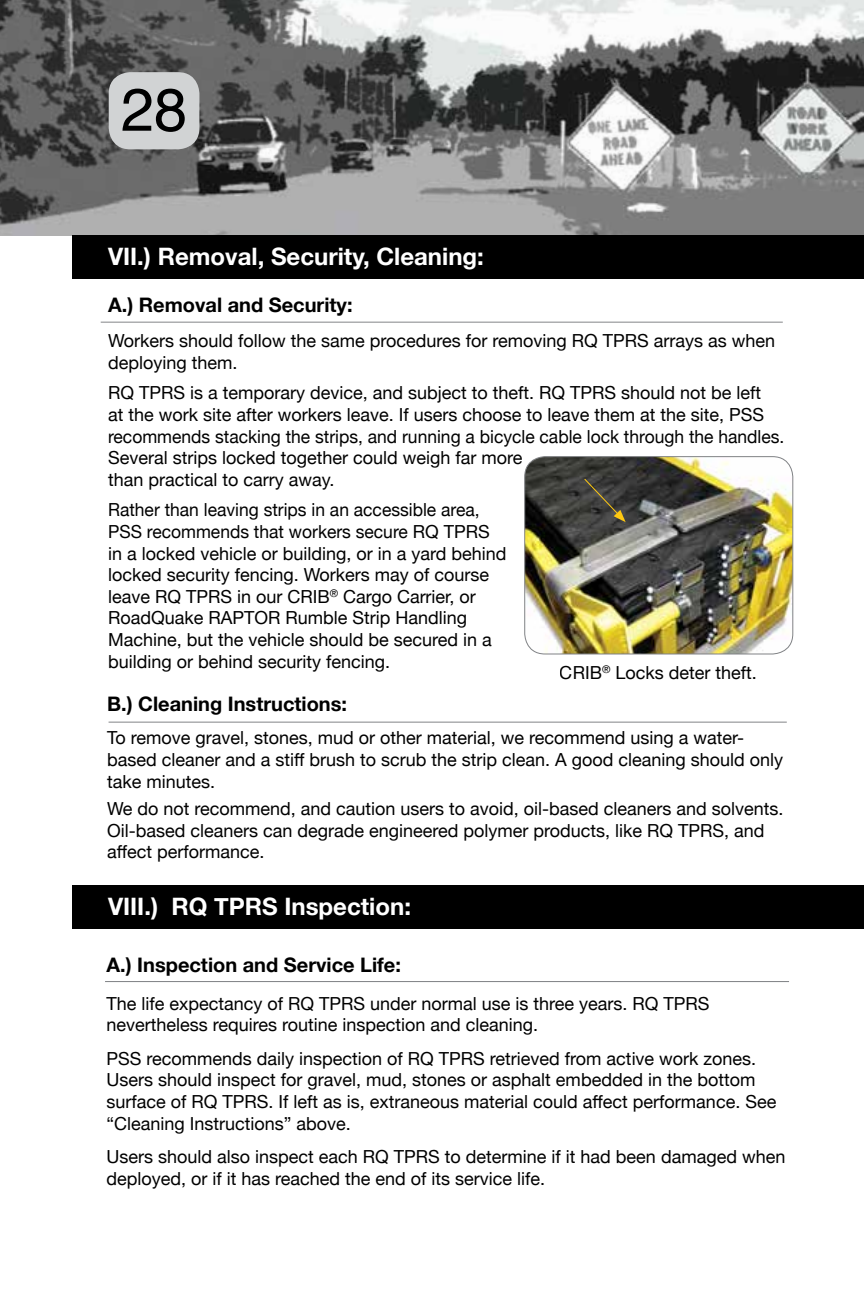
<style>
.page{position:relative;width:864px;height:1296px;background:#fff}
.page>*{position:absolute;margin:0;border:0;box-sizing:border-box;transform-origin:0 0}
.t1{font:60px "Helvetica";color:#000}
.t2{font:700 24px "Helvetica Neue";color:#fff}
.t3{font:700 20px "Helvetica Neue";color:#000}
.t4{font:18px/21.6px "Helvetica Neue";color:#000}
</style>
<div class="page">
<img style="left:0;top:0;width:864px;height:236px">
<img style="left:525px;top:457px;width:268px;height:197px">
<div style="left:524px;top:456px;width:269px;height:198px;border:1px solid #808285;border-radius:20px"></div>
<div style="left:72px;top:236px;width:792px;height:43px;background:#000"></div>
<div style="left:72px;top:886px;width:792px;height:43px;background:#000"></div>
<div style="left:109px;top:72px;width:90px;height:77px;background:#d1d3d4;border-radius:22px"></div>
<hr style="left:101px;top:322px;width:682px;height:1px;background:#828487">
<hr style="left:109px;top:722px;width:678px;height:1px;background:#828487">
<hr style="left:105px;top:981px;width:684px;height:1px;background:#7e8083">
<svg style="left:561px;top:639px;width:43px;height:16px"></svg>
<svg style="left:583px;top:478px;width:43px;height:44px;background:#4a473c"></svg>
<h1 class="t1" style="left:121px;top:63px;width:68px">28</h1>
<h2 class="t2" style="left:108px;top:238px;width:377px">VII.) Removal, Security, Cleaning:</h2>
<p class="t3" style="left:108px;top:289px;width:246px">A.) Removal and Security:</p>
<p class="t4" style="left:108px;top:331px;width:669px">Workers should follow the same procedures for removing RQ TPRS arrays as when deploying them.</p>
<p class="t4" style="left:108px;top:383px;width:678px">RQ TPRS is a temporary device, and subject to theft. RQ TPRS should not be left<br>at the work site after workers leave. If users choose to leave them at the site, PSS recommends stacking the strips, and running a bicycle cable lock through the handles.<br>Several strips locked together could weigh far more<br>than practical to carry away.</p>
<p class="t4" style="left:108px;top:500px;width:400px">Rather than leaving strips in an accessible area, PSS recommends that workers secure RQ TPRS in a locked vehicle or building, or in a yard behind locked security fencing. Workers may of course leave RQ TPRS in our CRIB<sup>®</sup> Cargo Carrier, or RoadQuake RAPTOR Rumble Strip Handling Machine, but the vehicle should be secured in a building or behind security fencing.</p>
<p class="t3" style="left:107px;top:688px;width:241px">B.) Cleaning Instructions:</p>
<p class="t4" style="left:107px;top:728px;width:678px">To remove gravel, stones, mud or other material, we recommend using a water&shy;based cleaner and a stiff brush to scrub the strip clean. A good cleaning should only take minutes.</p>
<p class="t4" style="left:107px;top:799px;width:678px">We do not recommend, and caution users to avoid, oil-based cleaners and solvents.<br>Oil-based cleaners can degrade engineered polymer products, like RQ TPRS, and affect performance.</p>
<p class="t4" style="left:560px;top:663px;width:199px">CRIB<sup>®</sup> Locks deter theft.</p>
<h2 class="t2" style="left:108px;top:888px;width:305px">VIII.) RQ TPRS Inspection:</h2>
<p class="t3" style="left:107px;top:949px;width:296px">A.) Inspection and Service Life:</p>
<p class="t4" style="left:107px;top:993px;width:605px">The life expectancy of RQ TPRS under normal use is three years. RQ TPRS nevertheless requires routine inspection and cleaning.</p>
<p class="t4" style="left:107px;top:1049px;width:671px">PSS recommends daily inspection of RQ TPRS retrieved from active work zones.<br>Users should inspect for gravel, mud, stones or asphalt embedded in the bottom surface of RQ TPRS. If left as is, extraneous material could affect performance. See “Cleaning Instructions” above.</p>
<p class="t4" style="left:107px;top:1147px;width:680px">Users should also inspect each RQ TPRS to determine if it had been damaged when deployed, or if it has reached the end of its service life.</p>
</div>
